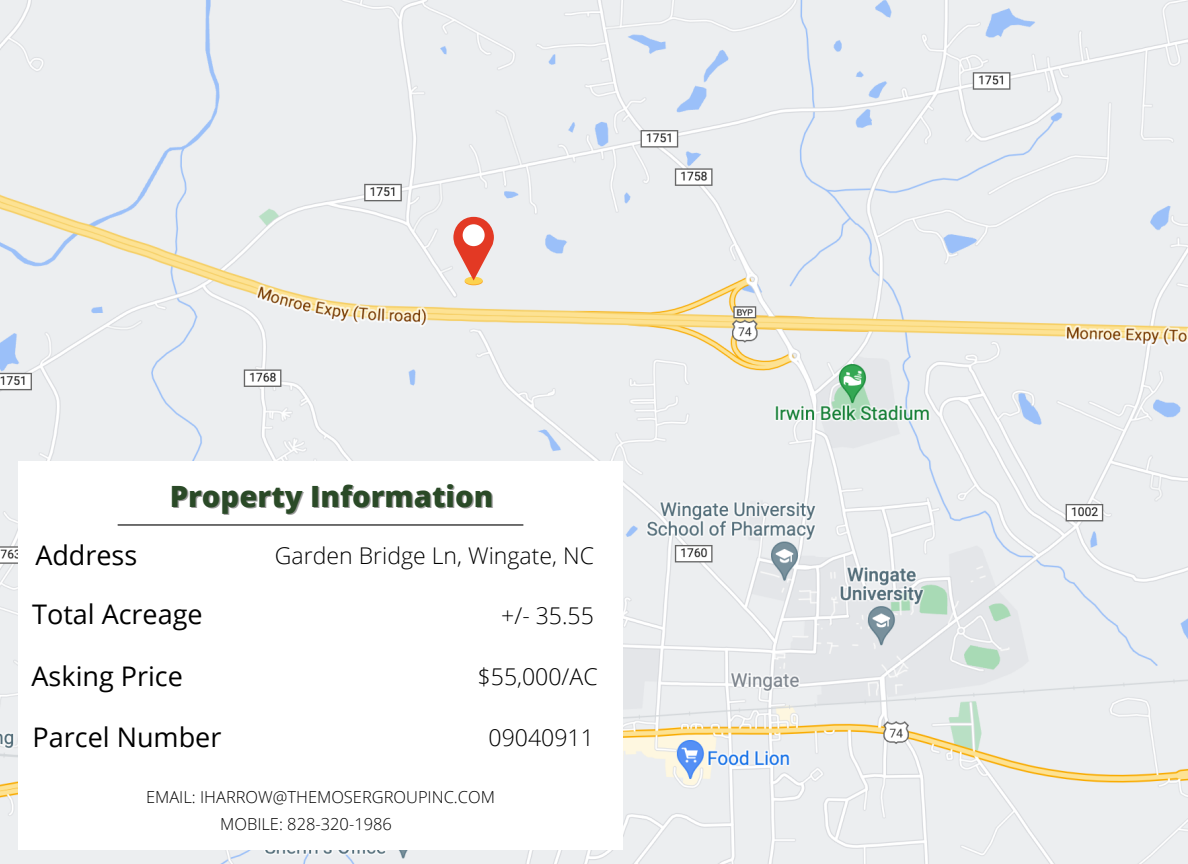
<style>
.page{position:relative;width:1188px;height:864px;background:#fff}
.page>*{position:absolute;margin:0;border:0;box-sizing:border-box;transform-origin:0 0}
.t1{font:800 29.25px "Open Sans";color:#2a4a27}
.t2{font:27px "Open Sans";color:#000}
.t3{font:300 23.1px "Open Sans";color:#000}
.t4{font:300 16.5px "Open Sans";color:#000}
</style>
<div class="page">
<img style="left:0;top:0;width:1188px;height:864px">
<svg style="left:465px;top:278px;width:18px;height:7px"></svg>
<div style="left:465px;top:277px;width:18px;height:7px;background:#fcd24f;border-radius:50%"></div>
<svg style="left:453px;top:217px;width:41px;height:64px;background:#e7897c"></svg>
<div style="left:463px;top:224px;width:22px;height:22px;background:#fff;border-radius:50%"></div>
<div style="left:18px;top:462px;width:604px;height:388px;background:#fff"></div>
<hr style="left:118px;top:524px;width:405px;height:2px;background:#000">
<p class="t1" style="left:170px;top:476px;width:325px">Property Information</p>
<p class="t2" style="left:35px;top:537px;width:104px">Address</p>
<p class="t3" style="left:275px;top:539px;width:321px">Garden Bridge Ln, Wingate, NC</p>
<p class="t2" style="left:32px;top:596px;width:172px">Total Acreage</p>
<p class="t3" style="left:501px;top:599px;width:94px">+/- 35.55</p>
<p class="t2" style="left:32px;top:657px;width:153px">Asking Price</p>
<p class="t3" style="left:478px;top:660px;width:122px">$55,000/AC</p>
<p class="t2" style="left:33px;top:718px;width:190px">Parcel Number</p>
<p class="t3" style="left:489px;top:721px;width:107px">09040911</p>
<p class="t4" style="left:146px;top:786px;width:350px">EMAIL: IHARROW@THEMOSERGROUPINC.COM</p>
<p class="t4" style="left:220px;top:813px;width:173px">MOBILE: 828-320-1986</p>
</div>
